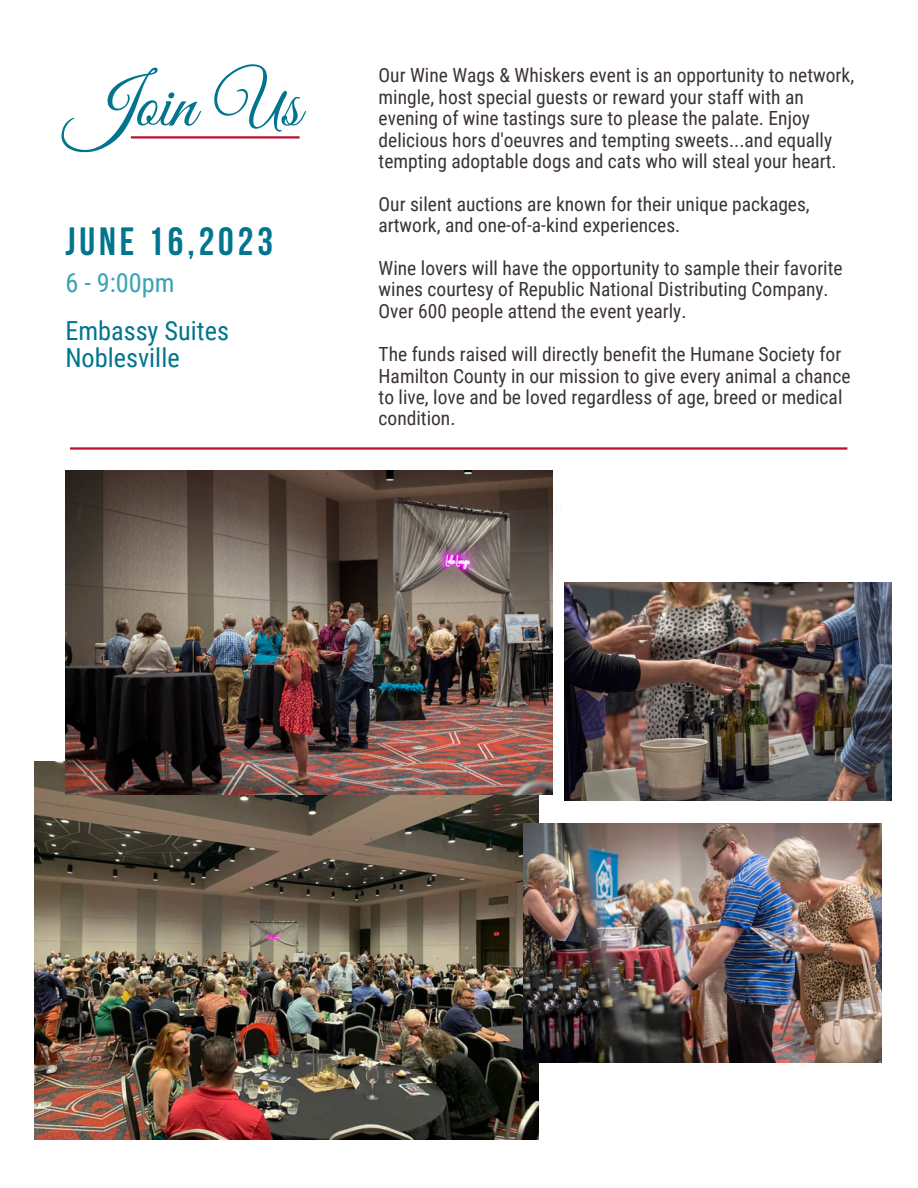
<style>
.page{position:relative;width:918px;height:1188px;background:#fff}
.page>*{position:absolute;margin:0;border:0;box-sizing:border-box;transform-origin:0 0}
.t1{font:72px "Great Vibes";color:#01758e}
.t2{font:39.45px "Bebas Neue";letter-spacing:.1em;color:#01758e}
.t3{font:26.25px/27.8px "Roboto Condensed";color:#01758e}
.t4{font:26.25px "Roboto Condensed";color:#39a3b5}
.t5{font:19.5px/21.3px "Roboto Condensed";color:#3c3333}
</style>
<div class="page">
<hr style="left:70px;top:447px;width:777px;height:3px;background:#bb0f2d">
<hr style="left:131px;top:136px;width:169px;height:3px;background:#bb0f2d">
<img style="left:564px;top:583px;width:327px;height:218px">
<img style="left:35px;top:761px;width:504px;height:378px">
<img style="left:524px;top:824px;width:357px;height:238px">
<img style="left:65px;top:470px;width:488px;height:324px">
<h1 class="t1" style="left:65px;top:64px;width:237px">Join Us</h1>
<h2 class="t2" style="left:65px;top:219px;width:209px">JUNE 16,2023</h2>
<h3 class="t4" style="left:65px;top:267px;width:111px">6 - 9:00pm</h3>
<h3 class="t3" style="left:65px;top:317px;width:165px">Embassy Suites<br>Noblesville</h3>
<p class="t5" style="left:379px;top:65px;width:477px">Our Wine Wags &amp; Whiskers event is an opportunity to network, mingle, host special guests or reward your staff with an evening of wine tastings sure to please the palate. Enjoy delicious hors d'oeuvres and tempting sweets...and equally tempting adoptable dogs and cats who will steal your heart.</p>
<p class="t5" style="left:379px;top:193px;width:433px">Our silent auctions are known for their unique packages, artwork, and one-of-a-kind experiences.</p>
<p class="t5" style="left:379px;top:258px;width:466px">Wine lovers will have the opportunity to sample their favorite wines courtesy of Republic National Distributing Company.<br>Over 600 people attend the event yearly.</p>
<p class="t5" style="left:379px;top:344px;width:473px">The funds raised will directly benefit the Humane Society for Hamilton County in our mission to give every animal a chance to live, love and be loved regardless of age, breed or medical condition.</p>
</div>
